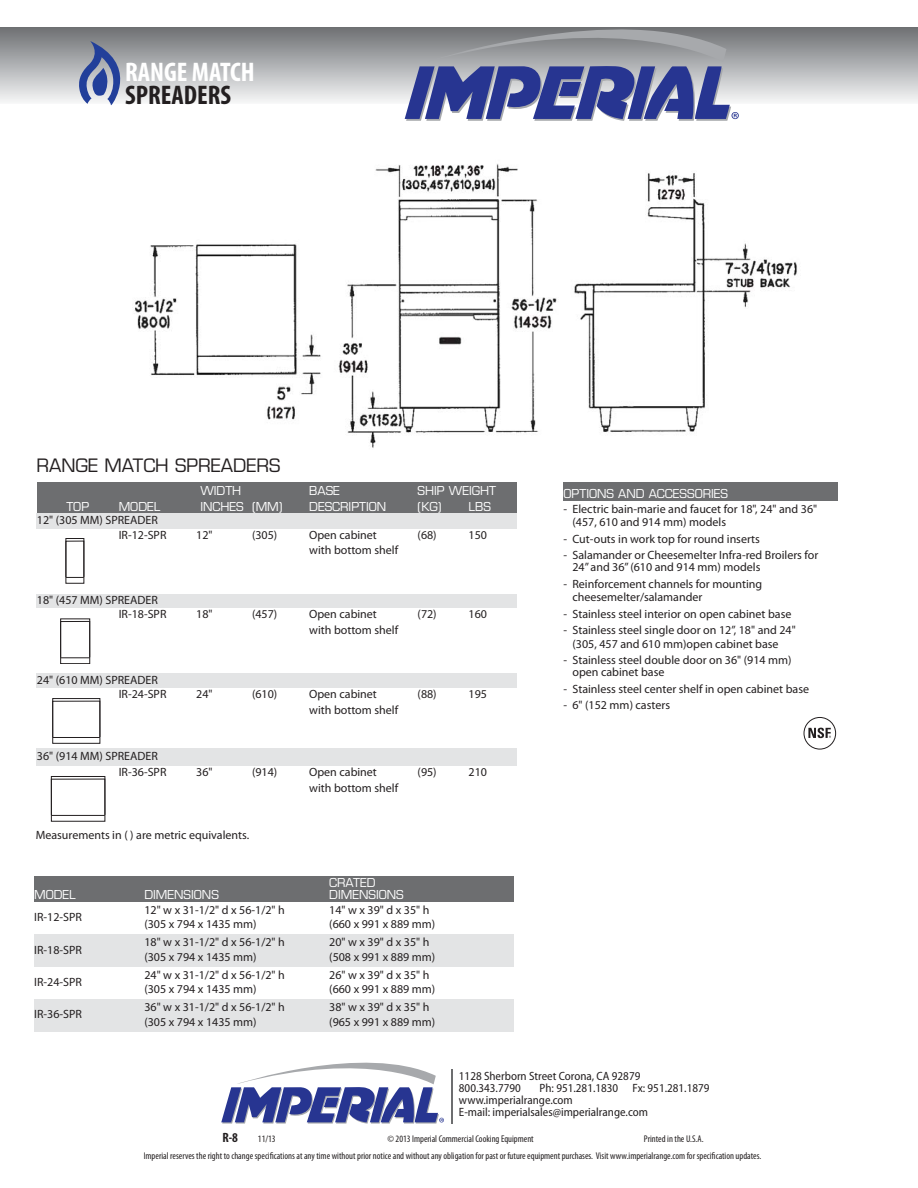
<style>
.page{position:relative;width:918px;height:1188px;background:#fff}
.page>*{position:absolute;margin:0;border:0;box-sizing:border-box;transform-origin:0 0}
.t1{font:700 condensed 27px "Myriad Pro";color:#fff}
.t2{font:700 condensed 27px "Myriad Pro";color:#231f20}
.t3{font:18px "Eurostile";color:#231f20}
.t4{font:700 condensed 13.5px "Myriad Pro";color:#231f20}
.t5{font:12px/14.4px "Myriad Pro";color:#231f20}
.t6{font:semi-condensed 12px/12px "Myriad Pro";color:#231f20}
.t7{font:12px "Eurostile";color:#fff}
.t8{font:condensed 9.75px "Myriad Pro";color:#231f20}
</style>
<div class="page">
<svg style="left:221px;top:1063px;width:223px;height:61px"></svg>
<hr style="left:452px;top:1069px;width:1px;height:55px;background:#6d6e70">
<div style="left:0;top:28px;width:918px;height:76px;background:linear-gradient(to bottom,#6e7174,#f4f6f7)"></div>
<svg style="left:405px;top:29px;width:334px;height:92px;background:#787ea3"></svg>
<svg style="left:79px;top:41px;width:41px;height:64px;background:#7785ae"></svg>
<img style="left:134px;top:164px;width:663px;height:284px">
<div style="left:563px;top:482px;width:275px;height:19px;background:#6d6e70"></div>
<div style="left:37px;top:482px;width:82px;height:16px;background:#6d6e70"></div>
<div style="left:119px;top:482px;width:77px;height:16px;background:#6d6e70"></div>
<div style="left:196px;top:482px;width:113px;height:16px;background:#6d6e70"></div>
<div style="left:309px;top:482px;width:109px;height:16px;background:#6d6e70"></div>
<div style="left:418px;top:482px;width:99px;height:16px;background:#6d6e70"></div>
<div style="left:37px;top:498px;width:82px;height:16px;background:#6d6e70"></div>
<div style="left:119px;top:498px;width:77px;height:16px;background:#6d6e70"></div>
<div style="left:196px;top:498px;width:56px;height:16px;background:#6d6e70"></div>
<div style="left:252px;top:498px;width:57px;height:16px;background:#6d6e70"></div>
<div style="left:309px;top:498px;width:109px;height:16px;background:#6d6e70"></div>
<div style="left:418px;top:498px;width:51px;height:16px;background:#6d6e70"></div>
<div style="left:469px;top:498px;width:48px;height:16px;background:#6d6e70"></div>
<div style="left:37px;top:514px;width:480px;height:15px;background:#e3e4e5"></div>
<div style="left:66px;top:538px;width:18px;height:46px;border:1px solid #231f20"></div>
<div style="left:66px;top:541px;width:18px;height:36px;border:1px solid #231f20"></div>
<svg style="left:66px;top:577px;width:18px;height:1px"></svg>
<div style="left:37px;top:594px;width:480px;height:13px;background:#e3e4e5"></div>
<div style="left:60px;top:619px;width:30px;height:45px;border:1px solid #231f20"></div>
<div style="left:60px;top:621px;width:30px;height:37px;border:1px solid #231f20"></div>
<svg style="left:61px;top:658px;width:29px;height:1px"></svg>
<div style="left:37px;top:674px;width:480px;height:14px;background:#e3e4e5"></div>
<div style="left:52px;top:698px;width:48px;height:46px;border:1px solid #231f20"></div>
<hr style="left:53px;top:737px;width:47px;height:1px;background:#231f20">
<div style="left:37px;top:749px;width:480px;height:17px;background:#e3e4e5"></div>
<div style="left:51px;top:776px;width:54px;height:46px;border:1px solid #231f20"></div>
<div style="left:51px;top:779px;width:54px;height:36px;border:1px solid #231f20"></div>
<hr style="left:51px;top:815px;width:54px;height:1px;background:#231f20">
<div style="left:34px;top:877px;width:110px;height:12px;background:#6d6e70"></div>
<div style="left:144px;top:877px;width:185px;height:12px;background:#6d6e70"></div>
<div style="left:329px;top:877px;width:185px;height:12px;background:#6d6e70"></div>
<div style="left:34px;top:889px;width:110px;height:13px;background:#6d6e70"></div>
<div style="left:144px;top:889px;width:185px;height:13px;background:#6d6e70"></div>
<div style="left:329px;top:889px;width:185px;height:13px;background:#6d6e70"></div>
<div style="left:34px;top:934px;width:110px;height:33px;background:#e3e4e5"></div>
<div style="left:144px;top:934px;width:185px;height:33px;background:#e3e4e5"></div>
<div style="left:329px;top:934px;width:185px;height:33px;background:#e3e4e5"></div>
<div style="left:34px;top:999px;width:110px;height:33px;background:#e3e4e5"></div>
<div style="left:144px;top:999px;width:185px;height:33px;background:#e3e4e5"></div>
<div style="left:329px;top:999px;width:185px;height:33px;background:#e3e4e5"></div>
<div style="left:804px;top:717px;width:32px;height:32px;border:1px solid #231f20;border-radius:50%"></div>
<svg style="left:808px;top:728px;width:23px;height:10px"></svg>
<h1 class="t1" style="left:125px;top:56px;width:131px">RANGE MATCH</h1>
<h1 class="t2" style="left:125px;top:78px;width:107px">SPREADERS</h1>
<h2 class="t3" style="left:37px;top:459px;width:245px">RANGE MATCH SPREADERS</h2>
<p class="t7" style="left:200px;top:486px;width:42px">WIDTH</p>
<p class="t7" style="left:309px;top:486px;width:32px">BASE</p>
<p class="t7" style="left:418px;top:486px;width:80px">SHIP WEIGHT</p>
<p class="t7" style="left:66px;top:502px;width:24px">TOP</p>
<p class="t7" style="left:119px;top:502px;width:43px">MODEL</p>
<p class="t7" style="left:200px;top:502px;width:84px">INCHES (MM)</p>
<p class="t7" style="left:309px;top:502px;width:79px">DESCRIPTION</p>
<p class="t7" style="left:418px;top:502px;width:25px">(KG)</p>
<p class="t7" style="left:469px;top:502px;width:24px">LBS</p>
<p class="t5" style="left:119px;top:514px;width:49px;text-indent:-82px">12" (305 MM) SPREADER<br>IR-12-SPR</p>
<p class="t5" style="left:196px;top:529px;width:18px">12"</p>
<p class="t5" style="left:252px;top:529px;width:27px">(305)</p>
<p class="t5" style="left:309px;top:529px;width:69px">Open cabinet</p>
<p class="t5" style="left:418px;top:529px;width:21px">(68)</p>
<p class="t5" style="left:469px;top:529px;width:20px">150</p>
<p class="t5" style="left:309px;top:544px;width:91px">with bottom shelf</p>
<p class="t5" style="left:119px;top:594px;width:49px;text-indent:-82px">18" (457 MM) SPREADER<br>IR-18-SPR</p>
<p class="t5" style="left:119px;top:674px;width:49px;text-indent:-82px">24" (610 MM) SPREADER<br>IR-24-SPR</p>
<p class="t5" style="left:119px;top:749px;width:49px;line-height:16px;text-indent:-82px">36" (914 MM) SPREADER<br>IR-36-SPR</p>
<p class="t5" style="left:196px;top:608px;width:18px">18"</p>
<p class="t5" style="left:252px;top:608px;width:27px">(457)</p>
<p class="t5" style="left:309px;top:608px;width:69px">Open cabinet</p>
<p class="t5" style="left:418px;top:608px;width:21px">(72)</p>
<p class="t5" style="left:469px;top:608px;width:20px">160</p>
<p class="t5" style="left:309px;top:624px;width:91px">with bottom shelf</p>
<p class="t5" style="left:196px;top:688px;width:18px">24"</p>
<p class="t5" style="left:252px;top:688px;width:27px">(610)</p>
<p class="t5" style="left:309px;top:688px;width:69px">Open cabinet</p>
<p class="t5" style="left:418px;top:688px;width:21px">(88)</p>
<p class="t5" style="left:469px;top:688px;width:20px">195</p>
<p class="t5" style="left:309px;top:704px;width:91px">with bottom shelf</p>
<p class="t5" style="left:196px;top:766px;width:18px">36"</p>
<p class="t5" style="left:252px;top:766px;width:27px">(914)</p>
<p class="t5" style="left:309px;top:766px;width:69px">Open cabinet</p>
<p class="t5" style="left:418px;top:766px;width:21px">(95)</p>
<p class="t5" style="left:469px;top:766px;width:20px">210</p>
<p class="t5" style="left:309px;top:782px;width:91px">with bottom shelf</p>
<p class="t5" style="left:36px;top:829px;width:215px">Measurements in ( ) are metric equivalents.</p>
<p class="t7" style="left:329px;top:878px;width:48px">CRATED</p>
<p class="t7" style="left:34px;top:890px;width:43px">MODEL</p>
<p class="t7" style="left:144px;top:890px;width:76px">DIMENSIONS</p>
<p class="t7" style="left:329px;top:890px;width:76px">DIMENSIONS</p>
<p class="t5" style="left:34px;top:911px;width:49px">IR-12-SPR</p>
<p class="t5" style="left:144px;top:904px;width:142px">12" w x 31-1/2" d x 56-1/2" h (305 x 794 x 1435 mm)</p>
<p class="t5" style="left:329px;top:904px;width:108px">14" w x 39" d x 35" h (660 x 991 x 889 mm)</p>
<p class="t5" style="left:34px;top:944px;width:49px">IR-18-SPR</p>
<p class="t5" style="left:144px;top:936px;width:142px">18" w x 31-1/2" d x 56-1/2" h (305 x 794 x 1435 mm)</p>
<p class="t5" style="left:329px;top:936px;width:108px">20" w x 39" d x 35" h (508 x 991 x 889 mm)</p>
<p class="t5" style="left:34px;top:976px;width:49px">IR-24-SPR</p>
<p class="t5" style="left:144px;top:969px;width:142px">24" w x 31-1/2" d x 56-1/2" h (305 x 794 x 1435 mm)</p>
<p class="t5" style="left:329px;top:969px;width:108px">26" w x 39" d x 35" h (660 x 991 x 889 mm)</p>
<p class="t5" style="left:34px;top:1008px;width:49px">IR-36-SPR</p>
<p class="t5" style="left:144px;top:1001px;width:142px">36" w x 31-1/2" d x 56-1/2" h (305 x 794 x 1435 mm)</p>
<p class="t5" style="left:329px;top:1001px;width:108px">38" w x 39" d x 35" h (965 x 991 x 889 mm)</p>
<p class="t7" style="left:563px;top:489px;width:166px">OPTIONS AND ACCESSORIES</p>
<p class="t5" style="left:572px;top:503px;width:246px;line-height:13.5px;text-indent:-9px">- Electric bain-marie and faucet for 18", 24" and 36" (457, 610 and 914 mm) models</p>
<p class="t5" style="left:563px;top:533px;width:198px">- Cut-outs in work top for round inserts</p>
<p class="t5" style="left:572px;top:550px;width:247px;line-height:12px;text-indent:-9px">- Salamander or Cheesemelter Infra-red Broilers for<br>24” and 36” (610 and 914 mm) models</p>
<p class="t5" style="left:572px;top:578px;width:191px;line-height:13.5px;text-indent:-9px">- Reinforcement channels for mounting cheesemelter/salamander</p>
<p class="t5" style="left:563px;top:608px;width:230px">- Stainless steel interior on open cabinet base</p>
<p class="t5" style="left:572px;top:624px;width:225px;line-height:13.5px;text-indent:-9px">- Stainless steel single door on 12”, 18" and 24" (305, 457 and 610 mm)open cabinet base</p>
<p class="t5" style="left:572px;top:655px;width:221px;line-height:12px;text-indent:-9px">- Stainless steel double door on 36" (914 mm) open cabinet base</p>
<p class="t5" style="left:563px;top:683px;width:247px">- Stainless steel center shelf in open cabinet base</p>
<p class="t5" style="left:563px;top:699px;width:108px">- 6" (152 mm) casters</p>
<p class="t6" style="left:459px;top:1070px;width:183px">1128 Sherborn Street Corona, CA 92879<br>800.343.7790</p>
<p class="t6" style="left:459px;top:1082px;width:252px;text-indent:81px">Ph: 951.281.1830 Fx: 951.281.1879 www.imperialrange.com<br>E-mail: imperialsales@imperialrange.com</p>
<p class="t4" style="left:223px;top:1129px;width:17px">R-8</p>
<p class="t8" style="left:258px;top:1135px;width:19px">11/13</p>
<p class="t8" style="left:387px;top:1135px;width:148px">© 2013 Imperial Commercial Cooking Equipment</p>
<p class="t8" style="left:644px;top:1135px;width:61px">Printed in the U.S.A.</p>
<p class="t8" style="left:144px;top:1152px;width:619px">Imperial reserves the right to change specifications at any time without prior notice and without any obligation for past or future equipment purchases. Visit www.imperialrange.com for specification updates.</p>
</div>
